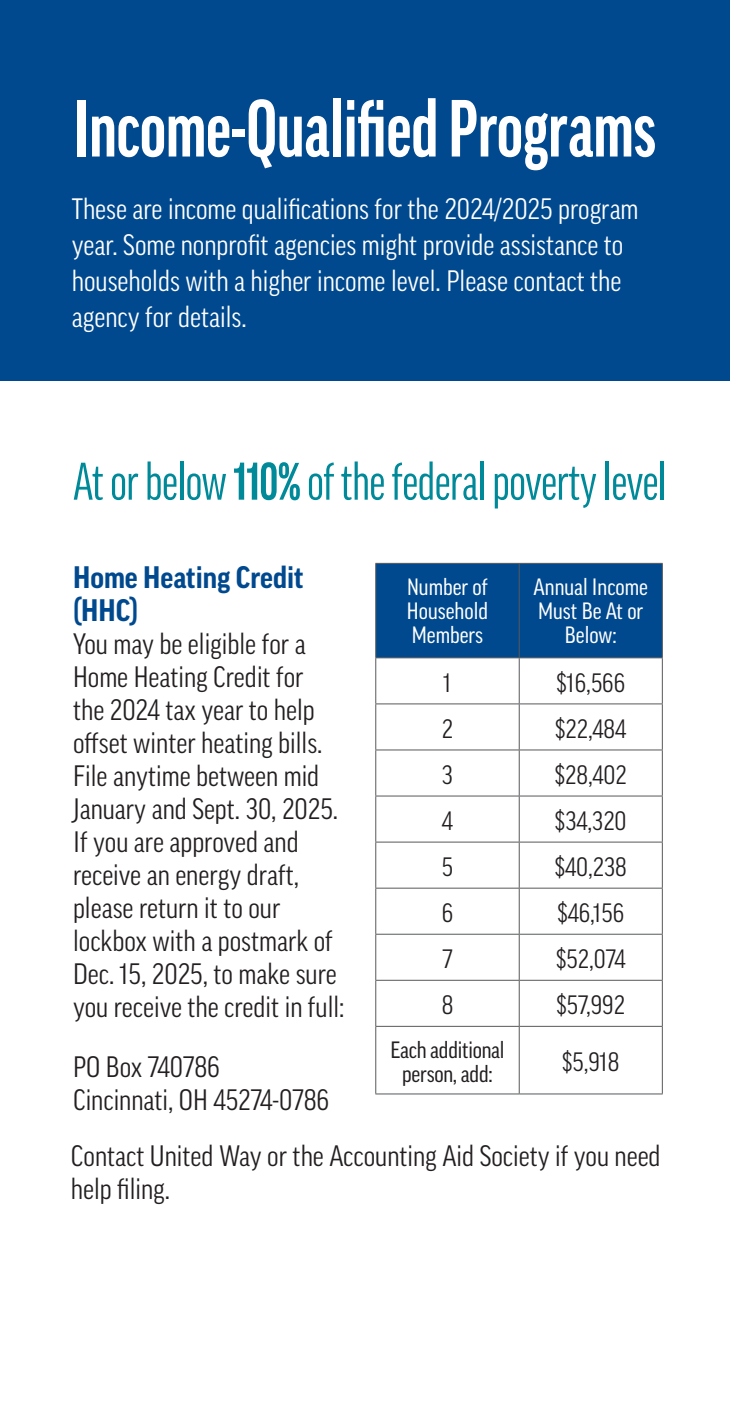
<style>
.page{position:relative;width:732px;height:1413px;background:#fff}
.page>*{position:absolute;margin:0;border:0;box-sizing:border-box;transform-origin:0 0}
.heads{font:700 extra-condensed 78px "Good Pro";color:#fff}
.heads-2{font:51px "Good Pro X Cond News";letter-spacing:-.01em;color:#008998}
.sub_sub_head{font:700 30px/33px "Good Pro Narr";color:#01498e}
.sub_sub_head-2{font:condensed 28.5px/33px "Good Pro";color:#231f20;scale:1.05 1}
.copy{font:condensed 28.5px/36px "Good Pro";color:#fff;scale:1.05 1}
.copy-2{font:condensed 25.8px "Good Pro";color:#231f20;scale:1.05 1}
.copy-3{font:22.8px/24px "Good Pro Cond News";color:#fff;text-align:justify;scale:1.05 1}
.copy-4{font:22.8px/24px "Good Pro Cond News";letter-spacing:-.01em;color:#231f20;text-align:center;scale:1.05 1}
.s1{font-family:"Good Pro";font-weight:700;font-stretch:extra-condensed}
</style>
<div class="page">
<div style="left:0;top:0;width:729px;height:381px;background:#01498e"></div>
<div style="left:376px;top:564px;width:285px;height:93px;background:#01498e"></div>
<hr style="left:375px;top:563px;width:144px;height:1px;background:#57585a">
<hr style="left:375px;top:564px;width:1px;height:93px;background:#57585a">
<hr style="left:519px;top:563px;width:143px;height:1px;background:#57585a">
<hr style="left:518px;top:564px;width:1px;height:93px;background:#57585a">
<hr style="left:661px;top:564px;width:2px;height:93px;background:#57585a">
<hr style="left:375px;top:657px;width:144px;height:1px;background:#57585a">
<hr style="left:375px;top:658px;width:1px;height:45px;background:#57585a">
<hr style="left:519px;top:657px;width:143px;height:1px;background:#57585a">
<hr style="left:518px;top:658px;width:1px;height:45px;background:#57585a">
<hr style="left:661px;top:658px;width:2px;height:45px;background:#57585a">
<hr style="left:375px;top:703px;width:144px;height:1px;background:#57585a">
<hr style="left:375px;top:704px;width:1px;height:46px;background:#57585a">
<hr style="left:519px;top:703px;width:143px;height:1px;background:#57585a">
<hr style="left:518px;top:704px;width:1px;height:46px;background:#57585a">
<hr style="left:661px;top:704px;width:2px;height:46px;background:#57585a">
<hr style="left:375px;top:749px;width:144px;height:1px;background:#57585a">
<hr style="left:375px;top:750px;width:1px;height:46px;background:#57585a">
<hr style="left:519px;top:749px;width:143px;height:1px;background:#57585a">
<hr style="left:518px;top:750px;width:1px;height:46px;background:#57585a">
<hr style="left:661px;top:750px;width:2px;height:46px;background:#57585a">
<hr style="left:375px;top:795px;width:144px;height:1px;background:#57585a">
<hr style="left:375px;top:796px;width:1px;height:46px;background:#57585a">
<hr style="left:519px;top:795px;width:143px;height:1px;background:#57585a">
<hr style="left:518px;top:796px;width:1px;height:46px;background:#57585a">
<hr style="left:661px;top:796px;width:2px;height:46px;background:#57585a">
<hr style="left:375px;top:842px;width:144px;height:1px;background:#57585a">
<hr style="left:375px;top:842px;width:1px;height:46px;background:#57585a">
<hr style="left:519px;top:842px;width:143px;height:1px;background:#57585a">
<hr style="left:518px;top:842px;width:1px;height:46px;background:#57585a">
<hr style="left:661px;top:842px;width:2px;height:46px;background:#57585a">
<hr style="left:375px;top:888px;width:144px;height:1px;background:#57585a">
<hr style="left:375px;top:888px;width:1px;height:46px;background:#57585a">
<hr style="left:519px;top:888px;width:143px;height:1px;background:#57585a">
<hr style="left:518px;top:888px;width:1px;height:46px;background:#57585a">
<hr style="left:661px;top:888px;width:2px;height:46px;background:#57585a">
<hr style="left:375px;top:934px;width:144px;height:1px;background:#57585a">
<hr style="left:375px;top:935px;width:1px;height:45px;background:#57585a">
<hr style="left:519px;top:934px;width:143px;height:1px;background:#57585a">
<hr style="left:518px;top:935px;width:1px;height:45px;background:#57585a">
<hr style="left:661px;top:935px;width:2px;height:45px;background:#57585a">
<hr style="left:375px;top:980px;width:144px;height:1px;background:#57585a">
<hr style="left:375px;top:981px;width:1px;height:45px;background:#57585a">
<hr style="left:519px;top:980px;width:143px;height:1px;background:#57585a">
<hr style="left:518px;top:981px;width:1px;height:45px;background:#57585a">
<hr style="left:661px;top:981px;width:2px;height:45px;background:#57585a">
<hr style="left:375px;top:1026px;width:144px;height:1px;background:#57585a">
<hr style="left:375px;top:1027px;width:1px;height:66px;background:#57585a">
<hr style="left:519px;top:1026px;width:143px;height:1px;background:#57585a">
<hr style="left:518px;top:1027px;width:1px;height:66px;background:#57585a">
<hr style="left:661px;top:1027px;width:2px;height:66px;background:#57585a">
<hr style="left:375px;top:1093px;width:144px;height:1px;background:#57585a">
<hr style="left:519px;top:1093px;width:143px;height:1px;background:#57585a">
<p class="heads" style="left:73px;top:85px;width:584px">Income-Qualified Programs</p>
<p class="copy" style="left:72px;top:191px;width:541px">These are income qualifications for the 2024/2025 program year. Some nonprofit agencies might provide assistance to households with a higher income level. Please contact the agency for details.</p>
<p class="heads-2" style="left:73px;top:453px;width:595px">At or below <span class="s1">110%</span> of the federal poverty level</p>
<p class="sub_sub_head" style="left:73px;top:560px;width:232px">Home Heating Credit (HHC)</p>
<p class="sub_sub_head-2" style="left:73px;top:627px;width:260px">You may be eligible for a<br>Home Heating Credit for<br>the 2024 tax year to help offset winter heating bills.<br>File anytime between mid<br>January and Sept. 30, 2025.<br>If you are approved and receive an energy draft, please return it to our lockbox with a postmark of<br>Dec. 15, 2025, to make sure you receive the credit in full:</p>
<p class="sub_sub_head-2" style="left:73px;top:1050px;width:245px">PO Box 740786<br>Cincinnati, OH 45274-0786</p>
<p class="sub_sub_head-2" style="left:71px;top:1139px;width:563px">Contact United Way or the Accounting Aid Society if you need help filing.</p>
<p class="copy-3" style="left:407px;top:575px;width:79px">Number of Household Members</p>
<p class="copy-3" style="left:533px;top:575px;width:110px;text-align:center">Annual Income<br>Must Be At or<br>Below:</p>
<p class="copy-2" style="left:443px;top:668px;width:9px">1</p>
<p class="copy-2" style="left:556px;top:668px;width:67px">$16,566</p>
<p class="copy-2" style="left:442px;top:714px;width:12px">2</p>
<p class="copy-2" style="left:555px;top:714px;width:69px">$22,484</p>
<p class="copy-2" style="left:442px;top:760px;width:12px">3</p>
<p class="copy-2" style="left:554px;top:760px;width:70px">$28,402</p>
<p class="copy-2" style="left:442px;top:806px;width:12px">4</p>
<p class="copy-2" style="left:555px;top:806px;width:70px">$34,320</p>
<p class="copy-2" style="left:442px;top:852px;width:12px">5</p>
<p class="copy-2" style="left:554px;top:852px;width:70px">$40,238</p>
<p class="copy-2" style="left:442px;top:898px;width:12px">6</p>
<p class="copy-2" style="left:557px;top:898px;width:65px">$46,156</p>
<p class="copy-2" style="left:442px;top:944px;width:11px">7</p>
<p class="copy-2" style="left:556px;top:944px;width:67px">$52,074</p>
<p class="copy-2" style="left:441px;top:991px;width:13px">8</p>
<p class="copy-2" style="left:556px;top:991px;width:67px">$57,992</p>
<p class="copy-4" style="left:390px;top:1038px;width:110px">Each additional person, add:</p>
<p class="copy-2" style="left:562px;top:1047px;width:56px">$5,918</p>
</div>
